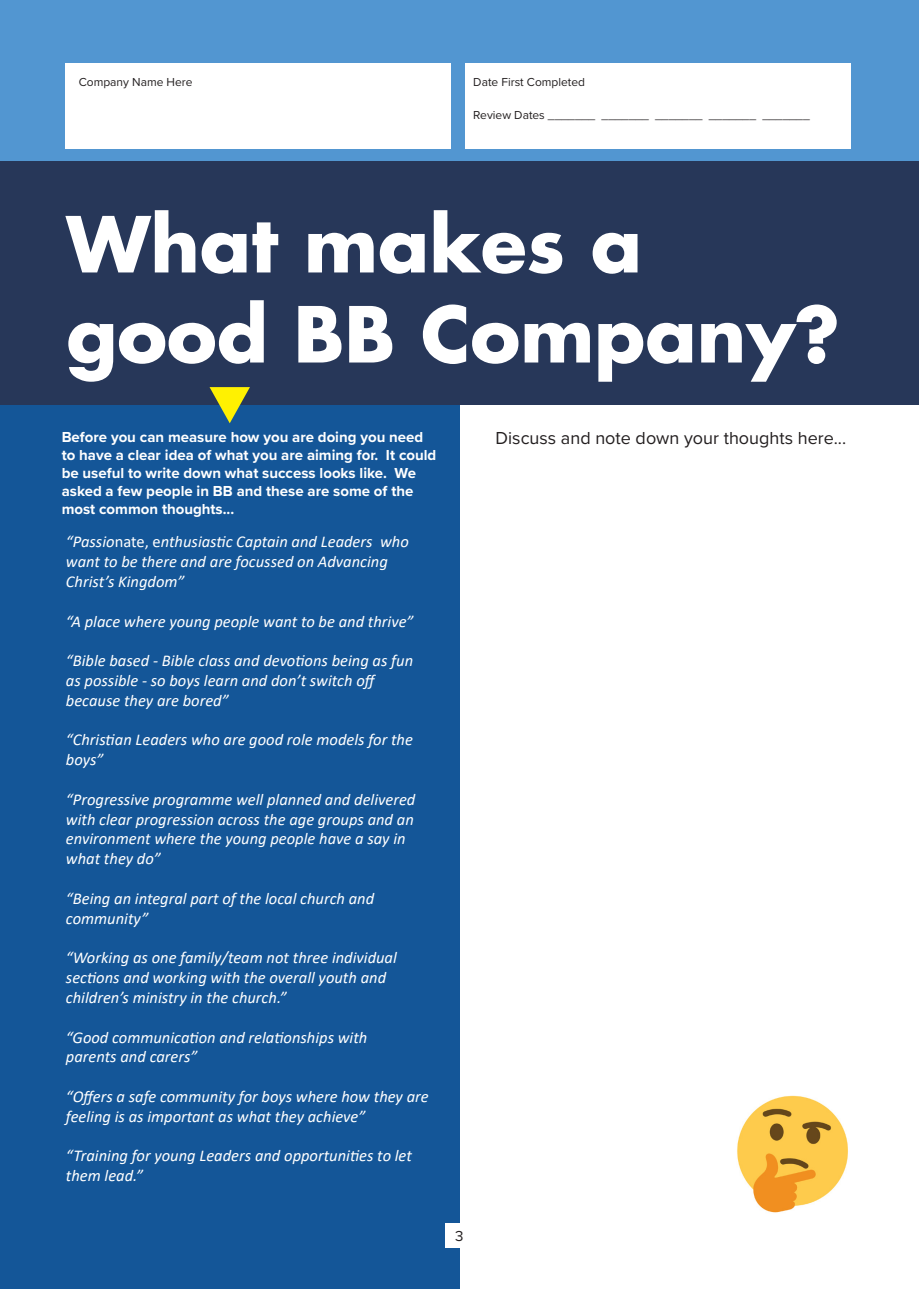
<style>
.page{position:relative;width:919px;height:1289px;background:#fff}
.page>*{position:absolute;margin:0;border:0;box-sizing:border-box;transform-origin:0 0}
.Heading_1{font:700 75px/90px "Futura";color:#fff}
.t1{font:18px "Proxima Nova";color:#231f20}
.t2{font:italic 16.5px/19.8px "Calibri";color:#fff}
.t3{font:700 15px/18px "Proxima Nova";color:#fff}
.t4{font:15px "Proxima Nova";color:#231f20}
.t5{font:12px "Proxima Nova";color:#231f20}
.s1{font-style:normal}
</style>
<div class="page">
<div style="left:0;top:402px;width:459px;height:886px;background:#145698"></div>
<img style="left:737px;top:1095px;width:111px;height:118px">
<div style="left:0;top:0;width:918px;height:162px;background:#5296d1"></div>
<div style="left:66px;top:64px;width:385px;height:85px;background:#fff"></div>
<div style="left:466px;top:64px;width:384px;height:85px;background:#fff"></div>
<div style="left:0;top:162px;width:918px;height:243px;background:#273759"></div>
<div style="left:445px;top:1222px;width:28px;height:25px;background:#fff"></div>
<svg style="left:209px;top:387px;width:41px;height:36px"></svg>
<p class="t5" style="left:79px;top:73px;width:115px">Company Name Here</p>
<p class="t5" style="left:473px;top:73px;width:113px">Date First Completed</p>
<p class="t5" style="left:473px;top:106px;width:338px">Review Dates _______ _______ _______ _______ _______</p>
<p class="Heading_1" style="left:66px;top:197px;width:775px">What makes a good BB Company?</p>
<p class="t3" style="left:62px;top:427px;width:376px">Before you can measure how you are doing you need to have a clear idea of what you are aiming for. It could be useful to write down what success looks like. We asked a few people in BB and these are some of the most common thoughts...</p>
<p class="t1" style="left:495px;top:424px;width:352px">Discuss and note down your thoughts here...</p>
<p class="t2" style="left:66px;top:531px;width:344px">“Passio<span class="s1">nate, e</span>nthusiastic Captain and Leaders who want to be there and are focussed on Advancing<br>Christ’s Kingdom”</p>
<p class="t2" style="left:66px;top:610px;width:349px">“A place where young people want to be and thrive”</p>
<p class="t2" style="left:66px;top:650px;width:349px">“Bible based - Bible class and devotions being as fun as possible - so boys learn and don’t switch off because they are bored”</p>
<p class="t2" style="left:66px;top:729px;width:348px">“Christian Leaders who are good role models for the boys”</p>
<p class="t2" style="left:66px;top:788px;width:351px">“Progressive programme well planned and delivered with clear progression across the age groups and an environment where the young people have a say in what they do”</p>
<p class="t2" style="left:66px;top:887px;width:310px">“Being an integral part of the local church and community”</p>
<p class="t2" style="left:66px;top:947px;width:332px">“Working as one family/team not three individual sections and working with the overall youth and children’s ministry in the church.”</p>
<p class="t2" style="left:66px;top:1026px;width:303px">“Good communication and relationships with parents and carers”</p>
<p class="t2" style="left:66px;top:1085px;width:364px">“Offers a safe community for boys where how they are feeling is as important as what they achieve”</p>
<p class="t2" style="left:66px;top:1145px;width:347px">“Training for young Leaders and opportunities to let them lead.”</p>
<p class="t4" style="left:455px;top:1225px;width:10px">3</p>
</div>
